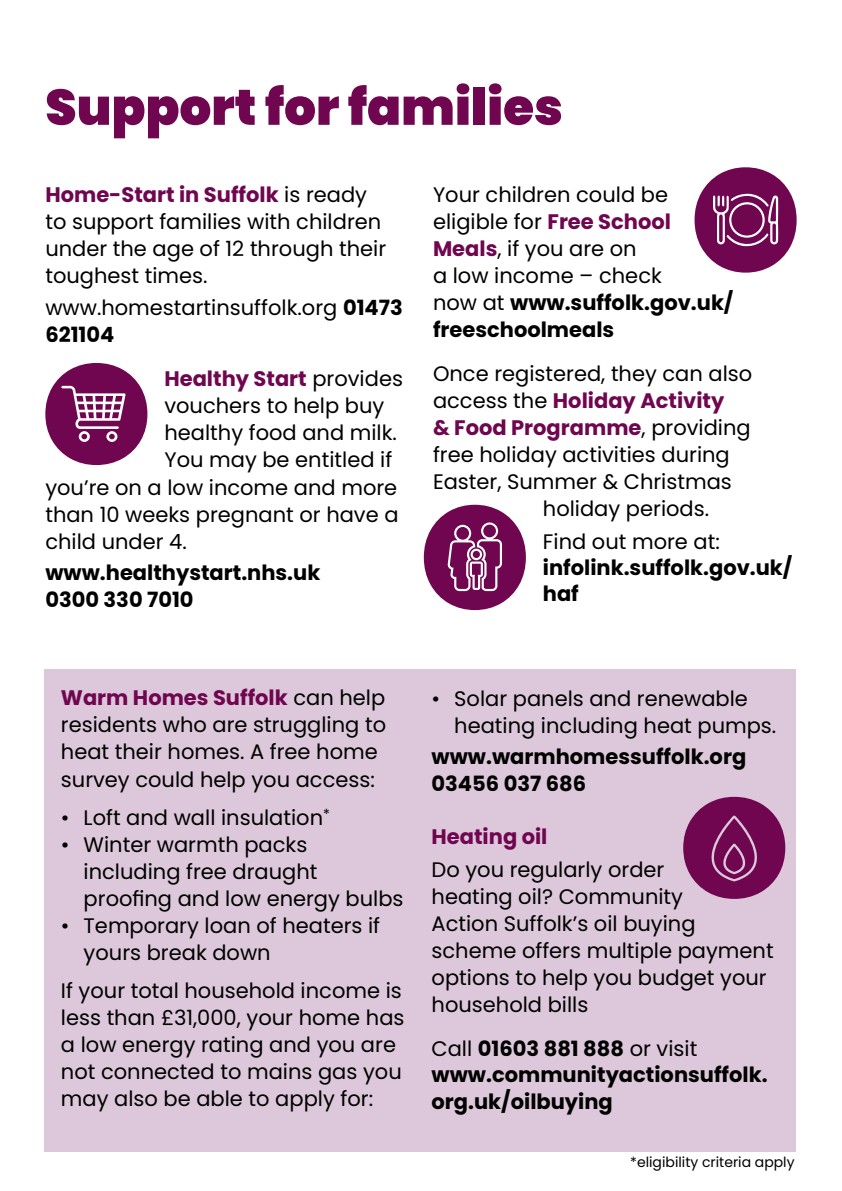
<style>
.page{position:relative;width:842px;height:1191px;background:#fff}
.page>*{position:absolute;margin:0;border:0;box-sizing:border-box;transform-origin:0 0}
.t1{font:900 50px "Poppins";color:#6f064f}
.t2{font:21px/27px "Poppins";color:#000}
.t3{font:700 21px/27px "Poppins";color:#000}
.t4{font:700 21px "Poppins";color:#6f064f}
.t5{font:14px "Poppins";color:#000}
.s1{font-weight:700;color:#6f064f}
.s2{font-weight:700}
.s3{font-weight:400;color:#000}
.s4{font-weight:400}
</style>
<div class="page">
<svg style="left:45px;top:363px;width:102px;height:102px"></svg>
<div style="left:44px;top:669px;width:751px;height:482px;background:#dcc8da"></div>
<svg style="left:683px;top:797px;width:102px;height:102px"></svg>
<svg style="left:424px;top:505px;width:102px;height:105px"></svg>
<svg style="left:694px;top:167px;width:103px;height:106px"></svg>
<h1 class="t1" style="left:45px;top:78px;width:519px">Support for families</h1>
<p class="t2" style="left:45px;top:181px;width:342px"><span class="s1">Home-Start in Suffolk</span> is ready to support families with children under the age of 12 through their toughest times.</p>
<p class="t2" style="left:45px;top:295px;width:359px">www.homestartinsuffolk.org <span class="s2">01473<br>621104</span></p>
<p class="t4" style="left:164px;top:367px;width:240px">Healthy Start <span class="s3">provides</span></p>
<p class="t2" style="left:164px;top:393px;width:221px">vouchers to help buy</p>
<p class="t2" style="left:164px;top:420px;width:234px">healthy food and milk.</p>
<p class="t2" style="left:164px;top:447px;width:229px">You may be entitled if</p>
<p class="t2" style="left:45px;top:474px;width:353px">you’re on a low income and more</p>
<p class="t2" style="left:45px;top:501px;width:355px">than 10 weeks pregnant or have a</p>
<p class="t2" style="left:45px;top:528px;width:143px">child under 4.</p>
<p class="t3" style="left:45px;top:559px;width:276px">www.healthystart.nhs.uk<br>0300 330 7010</p>
<p class="t2" style="left:433px;top:181px;width:302px">Your children could be eligible for <span class="s1">Free School<br>Meals</span>, if you are on<br>a low income – check<br>now at <span class="s2">www.suffolk.gov.uk/ freeschoolmeals</span></p>
<p class="t2" style="left:433px;top:360px;width:321px">Once registered, they can also</p>
<p class="t4" style="left:433px;top:388px;width:293px"><span class="s3">access the</span> Holiday Activity</p>
<p class="t4" style="left:433px;top:415px;width:319px">&amp; Food Programme<span class="s3">, providing</span></p>
<p class="t2" style="left:433px;top:441px;width:298px">free holiday activities during</p>
<p class="t2" style="left:433px;top:468px;width:300px">Easter, Summer &amp; Christmas</p>
<p class="t2" style="left:543px;top:495px;width:168px">holiday periods.</p>
<p class="t2" style="left:543px;top:528px;width:178px">Find out more at:</p>
<p class="t3" style="left:543px;top:554px;width:251px;line-height:26px">infolink.suffolk.gov.uk/ haf</p>
<p class="t2" style="left:61px;top:684px;width:327px"><span class="s1">Warm Homes Suffolk</span> can help residents who are struggling to heat their homes. A free home survey could help you access:</p>
<p class="t2" style="left:61px;top:804px;width:271px">• Loft and wall insulation<sup>*</sup></p>
<p class="t2" style="left:84px;top:831px;width:321px;text-indent:-23px">• Winter warmth packs including free draught proofing and low energy bulbs</p>
<p class="t2" style="left:84px;top:912px;width:298px;text-indent:-23px">• Temporary loan of heaters if yours break down</p>
<p class="t2" style="left:61px;top:977px;width:345px">If your total household income is less than £31,000, your home has a low energy rating and you are not connected to mains gas you may also be able to apply for:</p>
<p class="t2" style="left:454px;top:685px;width:324px;text-indent:-23px">• Solar panels and renewable heating including heat pumps.</p>
<p class="t3" style="left:432px;top:743px;width:316px">www.warmhomessuffolk.org<br>03456 037 686</p>
<p class="t4" style="left:432px;top:824px;width:117px">Heating oil</p>
<p class="t2" style="left:432px;top:856px;width:344px">Do you regularly order<br>heating oil? Community<br>Action Suffolk’s oil buying scheme offers multiple payment options to help you budget your household bills</p>
<p class="t3" style="left:432px;top:1035px;width:338px"><span class="s4">Call</span> 01603 881 888 <span class="s4">or visit </span>www.communityactionsuffolk. org.uk/oilbuying</p>
<p class="t5" style="left:630px;top:1154px;width:166px">*eligibility criteria apply</p>
</div>
